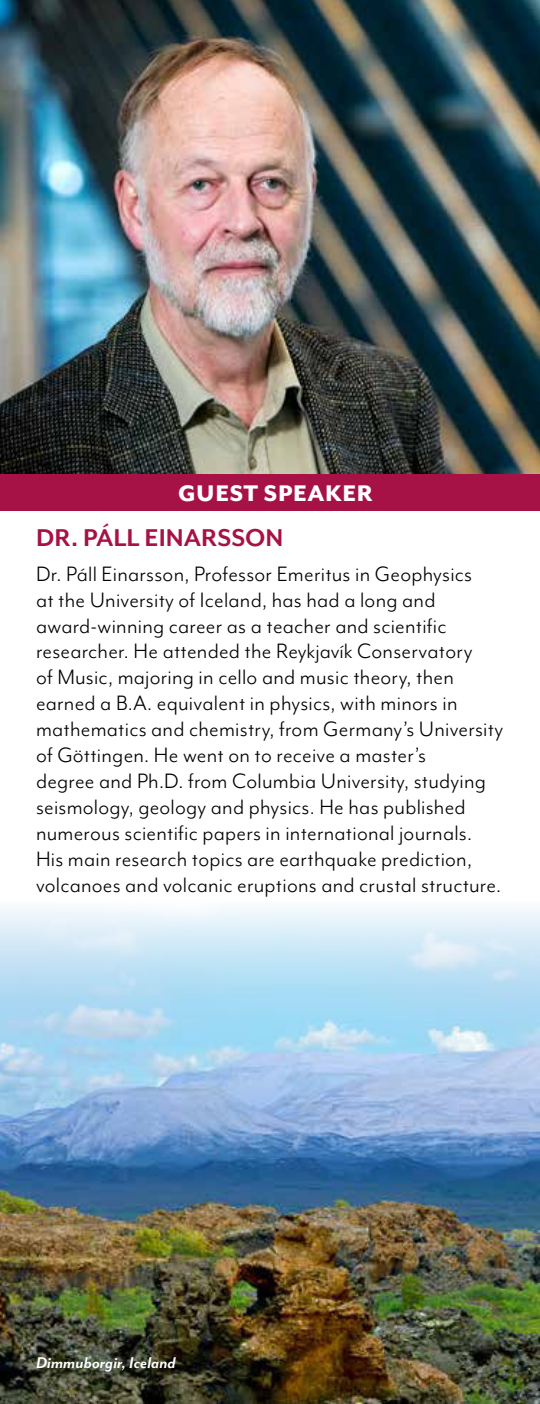
<style>
.page{position:relative;width:540px;height:1404px;background:#fff}
.page>*{position:absolute;margin:0;border:0;box-sizing:border-box;transform-origin:0 0}
.t1{font:700 28px "Mr Eaves Mod OT";color:#a71246}
.t2{font:800 26px "Mr Eaves Mod OT";letter-spacing:.025em;color:#fff}
.t3{font:24px/26px "Mr Eaves Mod OT";letter-spacing:.01em;color:#000}
.t4{font:italic 700 18px "Mr Eaves Mod OT";color:#fff}
</style>
<div class="page">
<img style="left:0;top:0;width:539px;height:474px">
<div style="left:0;top:474px;width:540px;height:37px;background:#a71246"></div>
<img style="left:0;top:907px;width:540px;height:497px">
<p class="t2" style="left:178px;top:483px;width:196px">GUEST SPEAKER</p>
<p class="t1" style="left:36px;top:523px;width:249px">DR. PÁLL EINARSSON</p>
<p class="t3" style="left:36px;top:561px;width:469px">Dr. Páll Einarsson, Professor Emeritus in Geophysics<br>at the University of Iceland, has had a long and award‑winning career as a teacher and scientific researcher. He attended the Reykjavík Conservatory<br>of Music, majoring in cello and music theory, then earned a B.A. equivalent in physics, with minors in mathematics and chemistry, from Germany’s University of Göttingen. He went on to receive a master’s<br>degree and Ph.D. from Columbia University, studying seismology, geology and physics. He has published numerous scientific papers in international journals.<br>His main research topics are earthquake prediction, volcanoes and volcanic eruptions and crustal structure.</p>
<p class="t4" style="left:36px;top:1357px;width:141px">Dimmuborgir, Iceland</p>
</div>
